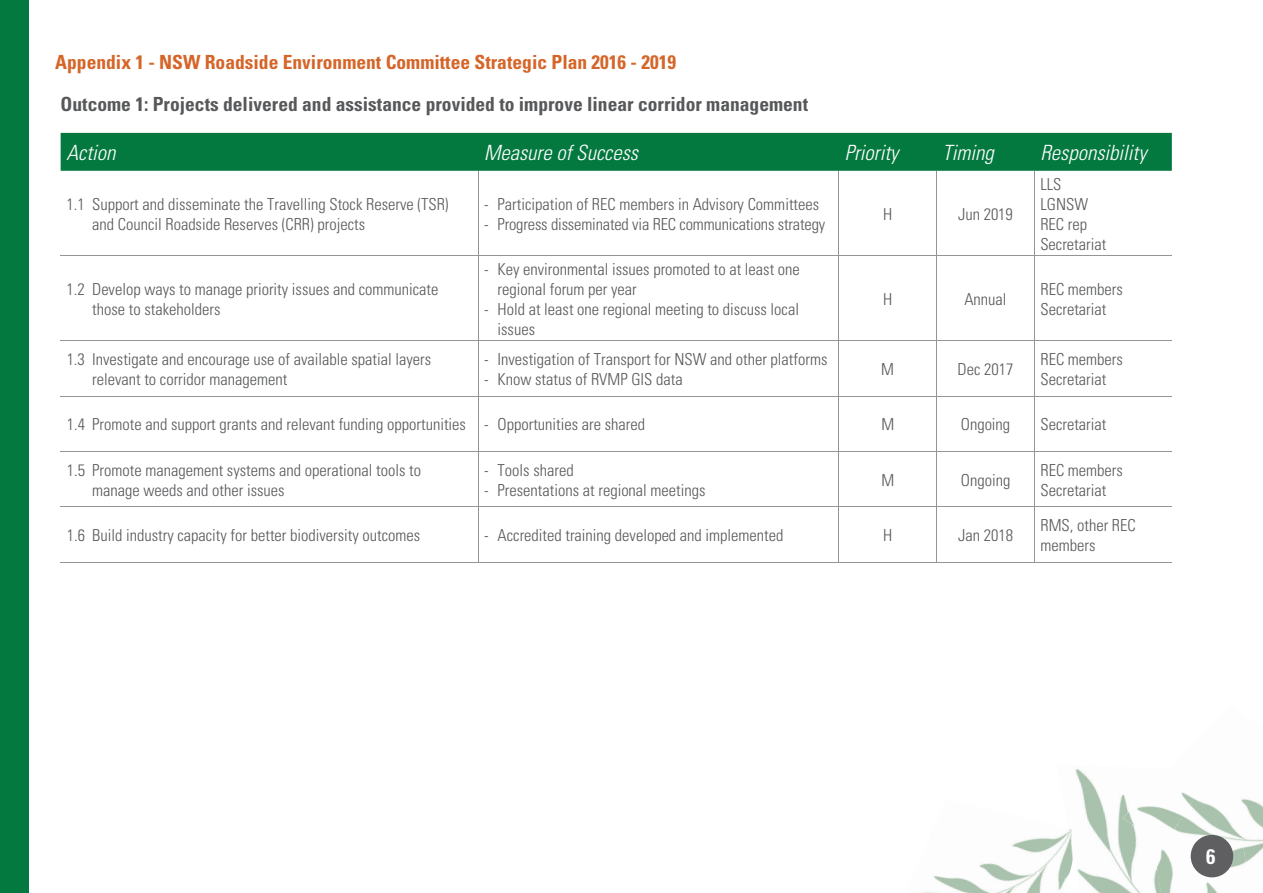
<style>
.page{position:relative;width:1263px;height:893px;background:#fff}
.page>*{position:absolute;margin:0;border:0;box-sizing:border-box;transform-origin:0 0}
.t1{font:italic 300 condensed 21px "Univers";color:#fff}
.t2{font:700 condensed 21px "Univers";color:#fff}
.t3{font:700 condensed 19.5px "Univers";color:#57585a}
.t4{font:700 condensed 19.5px "Univers";color:#d56529}
.t5{font:300 condensed 16.5px/19.8px "Univers";color:#57585a}
</style>
<div class="page">
<div style="left:61px;top:133px;width:1111px;height:38px;background:#04793f"></div>
<hr style="left:61px;top:255px;width:417px;height:1px;background:#939598">
<hr style="left:478px;top:255px;width:361px;height:1px;background:#939598">
<hr style="left:839px;top:255px;width:97px;height:1px;background:#939598">
<hr style="left:936px;top:255px;width:98px;height:1px;background:#939598">
<hr style="left:1034px;top:255px;width:138px;height:1px;background:#939598">
<hr style="left:61px;top:340px;width:417px;height:1px;background:#939598">
<hr style="left:478px;top:340px;width:361px;height:1px;background:#939598">
<hr style="left:839px;top:340px;width:97px;height:1px;background:#939598">
<hr style="left:936px;top:340px;width:98px;height:1px;background:#939598">
<hr style="left:1034px;top:340px;width:138px;height:1px;background:#939598">
<hr style="left:61px;top:396px;width:417px;height:1px;background:#939598">
<hr style="left:478px;top:396px;width:361px;height:1px;background:#939598">
<hr style="left:839px;top:396px;width:97px;height:1px;background:#939598">
<hr style="left:936px;top:396px;width:98px;height:1px;background:#939598">
<hr style="left:1034px;top:396px;width:138px;height:1px;background:#939598">
<hr style="left:61px;top:451px;width:417px;height:1px;background:#939598">
<hr style="left:478px;top:451px;width:361px;height:1px;background:#939598">
<hr style="left:839px;top:451px;width:97px;height:1px;background:#939598">
<hr style="left:936px;top:451px;width:98px;height:1px;background:#939598">
<hr style="left:1034px;top:451px;width:138px;height:1px;background:#939598">
<hr style="left:61px;top:506px;width:417px;height:1px;background:#939598">
<hr style="left:478px;top:506px;width:361px;height:1px;background:#939598">
<hr style="left:839px;top:506px;width:97px;height:1px;background:#939598">
<hr style="left:936px;top:506px;width:98px;height:1px;background:#939598">
<hr style="left:1034px;top:506px;width:138px;height:1px;background:#939598">
<hr style="left:61px;top:562px;width:417px;height:1px;background:#939598">
<hr style="left:478px;top:562px;width:361px;height:1px;background:#939598">
<hr style="left:839px;top:562px;width:97px;height:1px;background:#939598">
<hr style="left:936px;top:562px;width:98px;height:1px;background:#939598">
<hr style="left:1034px;top:562px;width:138px;height:1px;background:#939598">
<hr style="left:478px;top:171px;width:1px;height:84px;background:#939598">
<hr style="left:838px;top:171px;width:1px;height:84px;background:#939598">
<hr style="left:936px;top:171px;width:1px;height:84px;background:#939598">
<hr style="left:1034px;top:171px;width:1px;height:84px;background:#939598">
<hr style="left:478px;top:256px;width:1px;height:84px;background:#939598">
<hr style="left:838px;top:256px;width:1px;height:84px;background:#939598">
<hr style="left:936px;top:256px;width:1px;height:84px;background:#939598">
<hr style="left:1034px;top:256px;width:1px;height:84px;background:#939598">
<hr style="left:478px;top:341px;width:1px;height:55px;background:#939598">
<hr style="left:838px;top:341px;width:1px;height:55px;background:#939598">
<hr style="left:936px;top:341px;width:1px;height:55px;background:#939598">
<hr style="left:1034px;top:341px;width:1px;height:55px;background:#939598">
<hr style="left:478px;top:396px;width:1px;height:55px;background:#939598">
<hr style="left:838px;top:396px;width:1px;height:55px;background:#939598">
<hr style="left:936px;top:396px;width:1px;height:55px;background:#939598">
<hr style="left:1034px;top:396px;width:1px;height:55px;background:#939598">
<hr style="left:478px;top:452px;width:1px;height:54px;background:#939598">
<hr style="left:838px;top:452px;width:1px;height:54px;background:#939598">
<hr style="left:936px;top:452px;width:1px;height:54px;background:#939598">
<hr style="left:1034px;top:452px;width:1px;height:54px;background:#939598">
<hr style="left:478px;top:507px;width:1px;height:55px;background:#939598">
<hr style="left:838px;top:507px;width:1px;height:55px;background:#939598">
<hr style="left:936px;top:507px;width:1px;height:55px;background:#939598">
<hr style="left:1034px;top:507px;width:1px;height:55px;background:#939598">
<img style="left:922px;top:879px;width:120px;height:14px">
<img style="left:934px;top:838px;width:123px;height:41px">
<img style="left:1057px;top:769px;width:84px;height:124px">
<img style="left:1154px;top:849px;width:10px;height:44px">
<img style="left:1069px;top:829px;width:11px;height:27px">
<img style="left:1250px;top:800px;width:13px;height:60px">
<img style="left:1164px;top:799px;width:86px;height:94px">
<img style="left:1123px;top:769px;width:90px;height:75px">
<div style="left:0;top:0;width:28px;height:893px;background:#04793f"></div>
<div style="left:1191px;top:835px;width:42px;height:42px;background:#5f5f62;border-radius:50%"></div>
<p class="t4" style="left:55px;top:50px;width:622px">Appendix 1 - NSW Roadside Environment Committee Strategic Plan 2016 - 2019</p>
<p class="t3" style="left:61px;top:92px;width:749px">Outcome 1: Projects delivered and assistance provided to improve linear corridor management</p>
<p class="t1" style="left:67px;top:140px;width:50px">Action</p>
<p class="t1" style="left:484px;top:140px;width:155px">Measure of Success</p>
<p class="t1" style="left:845px;top:140px;width:55px">Priority</p>
<p class="t1" style="left:942px;top:140px;width:53px">Timing</p>
<p class="t1" style="left:1040px;top:140px;width:108px">Responsibility</p>
<p class="t5" style="left:92px;top:194px;width:358px;text-indent:-26px">1.1 Support and disseminate the Travelling Stock Reserve (TSR) and Council Roadside Reserves (CRR) projects</p>
<p class="t5" style="left:484px;top:194px;width:337px">- Participation of REC members in Advisory Committees</p>
<p class="t5" style="left:1040px;top:174px;width:67px">LLS<br>LGNSW<br>REC rep<br>Secretariat</p>
<p class="t5" style="left:883px;top:204px;width:11px">H</p>
<p class="t5" style="left:958px;top:204px;width:56px">Jun 2019</p>
<p class="t5" style="left:484px;top:214px;width:343px">- Progress disseminated via REC communications strategy</p>
<p class="t5" style="left:92px;top:279px;width:348px;text-indent:-26px">1.2 Develop ways to manage priority issues and communicate those to stakeholders</p>
<p class="t5" style="left:498px;top:259px;width:304px;text-indent:-13px">- Key environmental issues promoted to at least one regional forum per year</p>
<p class="t5" style="left:498px;top:299px;width:303px;text-indent:-13px">- Hold at least one regional meeting to discuss local issues</p>
<p class="t5" style="left:92px;top:349px;width:340px;text-indent:-26px">1.3 Investigate and encourage use of available spatial layers relevant to corridor management</p>
<p class="t5" style="left:484px;top:349px;width:345px">- Investigation of Transport for NSW and other platforms</p>
<p class="t5" style="left:484px;top:369px;width:200px">- Know status of RVMP GIS data</p>
<p class="t5" style="left:883px;top:289px;width:11px">H</p>
<p class="t5" style="left:964px;top:289px;width:44px">Annual</p>
<p class="t5" style="left:1040px;top:279px;width:84px">REC members<br>Secretariat</p>
<p class="t5" style="left:881px;top:359px;width:14px">M</p>
<p class="t5" style="left:957px;top:359px;width:57px">Dec 2017</p>
<p class="t5" style="left:1040px;top:349px;width:84px">REC members<br>Secretariat</p>
<p class="t5" style="left:67px;top:415px;width:580px">1.4 Promote and support grants and relevant funding opportunities - Opportunities are shared</p>
<p class="t5" style="left:881px;top:415px;width:14px">M</p>
<p class="t5" style="left:961px;top:415px;width:51px">Ongoing</p>
<p class="t5" style="left:1040px;top:415px;width:67px">Secretariat</p>
<p class="t5" style="left:92px;top:460px;width:330px;text-indent:-26px">1.5 Promote management systems and operational tools to manage weeds and other issues</p>
<p class="t5" style="left:484px;top:460px;width:91px">- Tools shared</p>
<p class="t5" style="left:881px;top:470px;width:14px">M</p>
<p class="t5" style="left:961px;top:470px;width:51px">Ongoing</p>
<p class="t5" style="left:1040px;top:460px;width:84px">REC members<br>Secretariat</p>
<p class="t5" style="left:484px;top:480px;width:223px">- Presentations at regional meetings</p>
<p class="t5" style="left:67px;top:525px;width:355px">1.6 Build industry capacity for better biodiversity outcomes</p>
<p class="t5" style="left:484px;top:525px;width:301px">- Accredited training developed and implemented</p>
<p class="t5" style="left:883px;top:525px;width:11px">H</p>
<p class="t5" style="left:958px;top:525px;width:56px">Jan 2018</p>
<p class="t5" style="left:1040px;top:515px;width:97px">RMS, other REC members</p>
<p class="t2" style="left:1206px;top:843px;width:11px">6</p>
</div>
